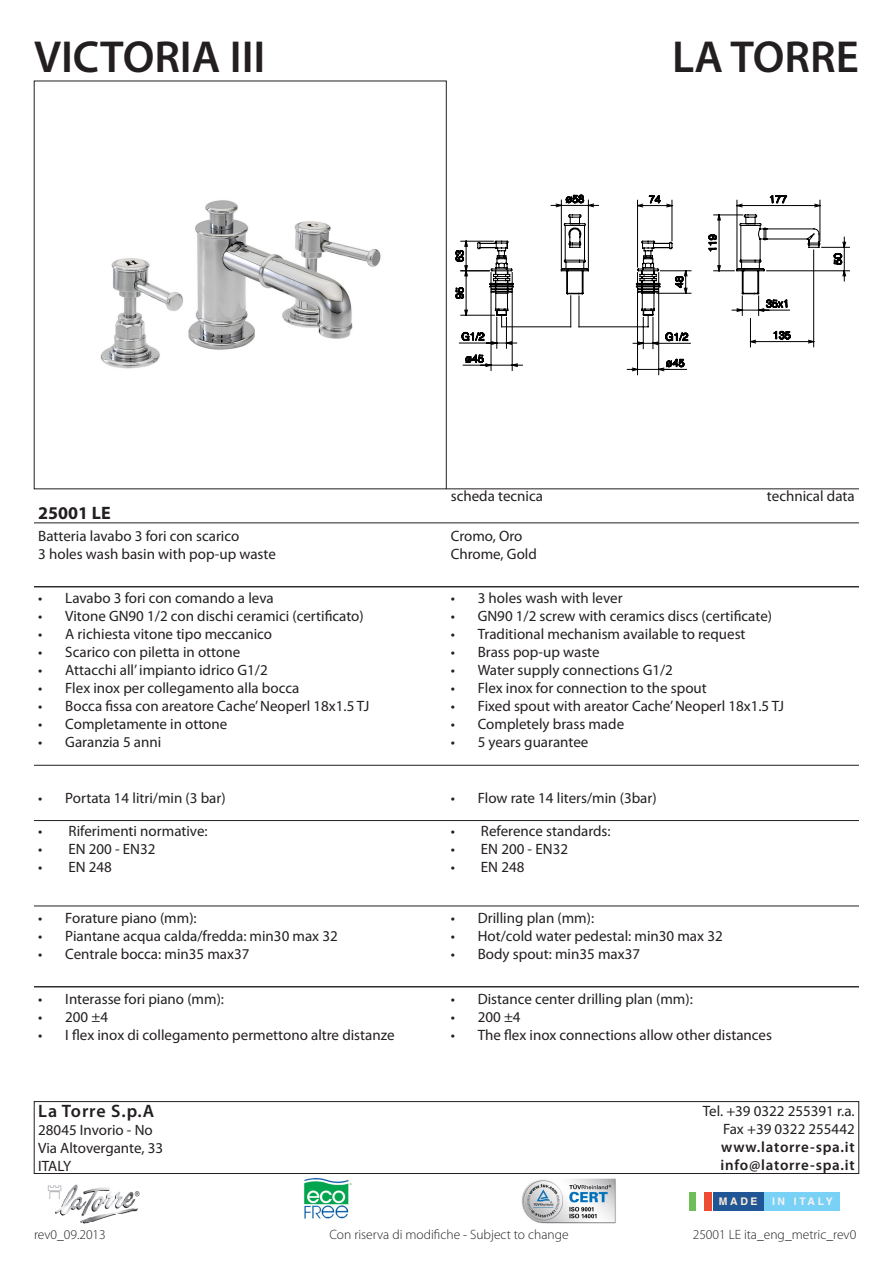
<style>
.page{position:relative;width:893px;height:1263px;background:#fff}
.page>*{position:absolute;margin:0;border:0;box-sizing:border-box;transform-origin:0 0}
.t1{font:600 45px "Myriad Pro";color:#231f20}
.t2{font:600 18px "Myriad Pro";letter-spacing:.05em;color:#231f20}
.t3{font:700 18px "Myriad Pro";color:#231f20}
.t4{font:15px "Myriad Pro";color:#231f20}
.t5{font:600 15px "Myriad Pro";letter-spacing:.05em;color:#231f20}
.t6{font:300 13.5px "Myriad Pro";color:#231f20}
.t7{font:700 10.5px "Helvetica";letter-spacing:.25em;color:#f2f3f4}
.t8{font:700 10.5px "Helvetica";color:#feeddb}
</style>
<div class="page">
<div style="left:34px;top:1101px;width:825px;height:73px;border:1px solid #231f20"></div>
<img style="left:47px;top:1184px;width:93px;height:40px">
<hr style="left:34px;top:586px;width:825px;height:1px;background:#231f20">
<hr style="left:34px;top:523px;width:825px;height:1px;background:#231f20">
<hr style="left:34px;top:820px;width:825px;height:1px;background:#231f20">
<hr style="left:34px;top:906px;width:825px;height:1px;background:#231f20">
<hr style="left:34px;top:765px;width:825px;height:1px;background:#231f20">
<hr style="left:34px;top:587px;width:825px;height:1px;background:#231f20">
<div style="left:713px;top:1192px;width:52px;height:18px;background:#205696"></div>
<div style="left:765px;top:1192px;width:75px;height:18px;background:#79d2f6"></div>
<div style="left:689px;top:1192px;width:8px;height:18px;background:#6ebf59"></div>
<div style="left:704px;top:1192px;width:8px;height:18px;background:#ef4b33"></div>
<img style="left:521px;top:1178px;width:95px;height:45px">
<img style="left:304px;top:1178px;width:48px;height:41px">
<hr style="left:446px;top:489px;width:413px;height:1px;background:#231f20">
<hr style="left:34px;top:986px;width:825px;height:1px;background:#231f20">
<img style="left:100px;top:200px;width:281px;height:169px">
<svg style="left:455px;top:194px;width:395px;height:182px"></svg>
<p class="t1" style="left:34px;top:28px;width:233px">VICTORIA III</p>
<p class="t1" style="left:672px;top:28px;width:188px">LA TORRE</p>
<p class="t3" style="left:38px;top:501px;width:74px">25001 LE</p>
<p class="t4" style="left:38px;top:526px;width:203px">Batteria lavabo 3 fori con scarico</p>
<p class="t4" style="left:38px;top:544px;width:239px">3 holes wash basin with pop-up waste</p>
<p class="t4" style="left:38px;top:589px;width:237px">• Lavabo 3 fori con comando a leva</p>
<p class="t4" style="left:38px;top:607px;width:327px">• Vitone GN90 1/2 con dischi ceramici (certificato)</p>
<p class="t4" style="left:38px;top:625px;width:235px">• A richiesta vitone tipo meccanico</p>
<p class="t4" style="left:38px;top:643px;width:203px">• Scarico con piletta in ottone</p>
<p class="t4" style="left:38px;top:661px;width:231px">• Attacchi all’ impianto idrico G1/2</p>
<p class="t4" style="left:38px;top:679px;width:263px">• Flex inox per collegamento alla bocca</p>
<p class="t4" style="left:38px;top:697px;width:333px">• Bocca fissa con areatore Cache’ Neoperl 18x1.5 TJ</p>
<p class="t4" style="left:38px;top:715px;width:191px">• Completamente in ottone</p>
<p class="t4" style="left:38px;top:733px;width:125px">• Garanzia 5 anni</p>
<p class="t4" style="left:451px;top:487px;width:94px">scheda tecnica</p>
<p class="t4" style="left:767px;top:487px;width:89px">technical data</p>
<p class="t4" style="left:451px;top:527px;width:73px">Cromo, Oro</p>
<p class="t4" style="left:451px;top:545px;width:88px">Chrome, Gold</p>
<p class="t4" style="left:451px;top:589px;width:173px">• 3 holes wash with lever</p>
<p class="t4" style="left:451px;top:607px;width:323px">• GN90 1/2 screw with ceramics discs (certificate)</p>
<p class="t4" style="left:451px;top:625px;width:296px">• Traditional mechanism available to request</p>
<p class="t4" style="left:451px;top:643px;width:150px">• Brass pop-up waste</p>
<p class="t4" style="left:451px;top:661px;width:224px">• Water supply connections G1/2</p>
<p class="t4" style="left:451px;top:679px;width:258px">• Flex inox for connection to the spout</p>
<p class="t4" style="left:451px;top:697px;width:335px">• Fixed spout with areator Cache’ Neoperl 18x1.5 TJ</p>
<p class="t4" style="left:451px;top:715px;width:175px">• Completely brass made</p>
<p class="t4" style="left:451px;top:733px;width:139px">• 5 years guarantee</p>
<p class="t4" style="left:38px;top:789px;width:189px">• Portata 14 litri/min (3 bar)</p>
<p class="t4" style="left:451px;top:789px;width:207px">• Flow rate 14 liters/min (3bar)</p>
<p class="t4" style="left:38px;top:822px;width:171px">• Riferimenti normative:</p>
<p class="t4" style="left:38px;top:840px;width:119px">• EN 200 - EN32</p>
<p class="t4" style="left:38px;top:858px;width:75px">• EN 248</p>
<p class="t4" style="left:38px;top:909px;width:160px">• Forature piano (mm):</p>
<p class="t4" style="left:38px;top:927px;width:301px">• Piantane acqua calda/fredda: min30 max 32</p>
<p class="t4" style="left:38px;top:945px;width:213px">• Centrale bocca: min35 max37</p>
<p class="t4" style="left:38px;top:990px;width:187px">• Interasse fori piano (mm):</p>
<p class="t4" style="left:38px;top:1008px;width:71px">• 200 ±4</p>
<p class="t4" style="left:38px;top:1026px;width:358px">• I flex inox di collegamento permettono altre distanze</p>
<p class="t2" style="left:38px;top:1100px;width:117px">La Torre S.p.A</p>
<p class="t4" style="left:38px;top:1121px;width:116px">28045 Invorio - No</p>
<p class="t4" style="left:38px;top:1139px;width:126px">Via Altovergante, 33</p>
<p class="t4" style="left:38px;top:1157px;width:35px">ITALY</p>
<p class="t4" style="left:451px;top:822px;width:161px">• Reference standards:</p>
<p class="t4" style="left:451px;top:840px;width:119px">• EN 200 - EN32</p>
<p class="t4" style="left:451px;top:858px;width:75px">• EN 248</p>
<p class="t4" style="left:451px;top:909px;width:145px">• Drilling plan (mm):</p>
<p class="t4" style="left:451px;top:927px;width:273px">• Hot/cold water pedestal: min30 max 32</p>
<p class="t4" style="left:451px;top:945px;width:191px">• Body spout: min35 max37</p>
<p class="t4" style="left:451px;top:990px;width:244px">• Distance center drilling plan (mm):</p>
<p class="t4" style="left:451px;top:1008px;width:71px">• 200 ±4</p>
<p class="t4" style="left:451px;top:1026px;width:323px">• The flex inox connections allow other distances</p>
<p class="t4" style="left:703px;top:1102px;width:153px">Tel. +39 0322 255391 r.a.</p>
<p class="t4" style="left:723px;top:1120px;width:133px">Fax +39 0322 255442</p>
<p class="t5" style="left:721px;top:1137px;width:135px">www.latorre-spa.it</p>
<p class="t5" style="left:721px;top:1155px;width:136px">info@latorre-spa.it</p>
<p class="t8" style="left:719px;top:1195px;width:40px">MADE</p>
<p class="t7" style="left:772px;top:1195px;width:62px">IN ITALY</p>
<p class="t6" style="left:34px;top:1226px;width:73px">rev0_09.2013</p>
<p class="t6" style="left:329px;top:1226px;width:241px">Con riserva di modifiche - Subject to change</p>
<p class="t6" style="left:693px;top:1226px;width:165px">25001 LE ita_eng_metric_rev0</p>
</div>
